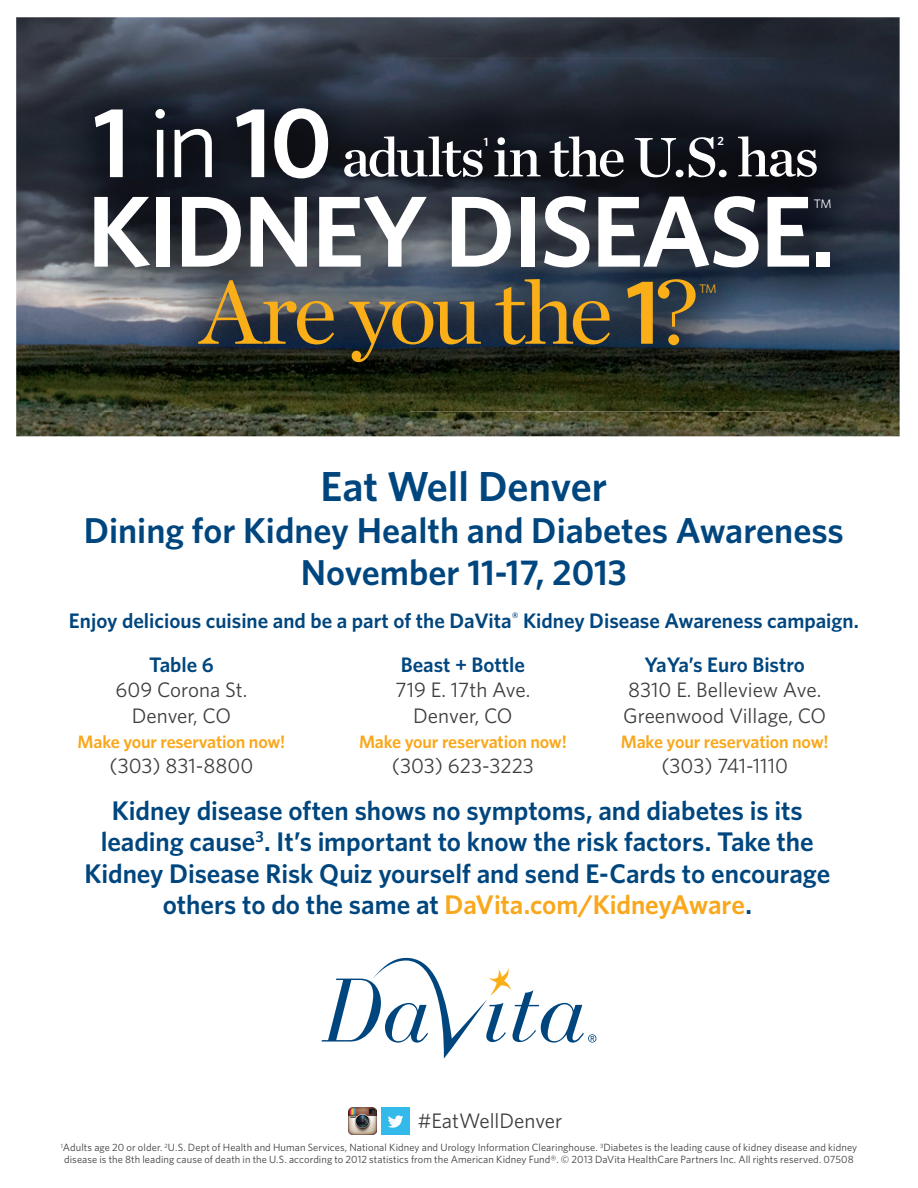
<style>
.page{position:relative;width:918px;height:1188px;background:#fff}
.page>*{position:absolute;margin:0;border:0;box-sizing:border-box;transform-origin:0 0}
.t1{font:600 101.1px "Whitney";letter-spacing:-.025em;color:#fff}
.t2{font:600 99.9px "Whitney";color:#fff}
.t3{font:91.5px "Chronicle Deck";letter-spacing:-.05em;color:#faaf18}
.t4{font:56.55px "Chronicle Deck Semi";letter-spacing:-.03em;color:#fff}
.t5{font:600 42px "Whitney";color:#00467e}
.t6{font:600 36px/42px "Whitney";color:#00467e;text-align:center}
.t7{font:600 27px/31.5px "Whitney";letter-spacing:-.005em;color:#00467e;text-align:center}
.t8{font:21px/25.2px "Whitney";color:#3e3e3f;text-align:center}
.t9{font:600 21px "Whitney";color:#00467e}
.t10{font:600 18px "Whitney";letter-spacing:-.01em;color:#f9a71b}
.t11{font:12.3px "Whitney";color:#faaf18}
.t12{font:12.3px "Whitney";color:#fff}
.t13{font:600 12px "Whitney";color:#fff}
.t14{font:10.5px/12px "Whitney";letter-spacing:.01em;color:#3e3e3f;text-align:center}
.s1{font-weight:400}
.s2{font-family:"Whitney";font-weight:600}
.s3{color:#f9a71b}
</style>
<div class="page">
<img style="left:16px;top:17px;width:884px;height:419px">
<svg style="left:322px;top:957px;width:274px;height:102px"></svg>
<img style="left:382px;top:1107px;width:27px;height:28px">
<img style="left:349px;top:1107px;width:27px;height:28px">
<img style="left:43px;top:58px;width:837px;height:354px">
<img style="left:473px;top:126px;width:26px;height:31px">
<h2 class="t2" style="left:93px;top:76px;width:241px">1 <span class="s1">in</span> 10</h2>
<p class="t13" style="left:717px;top:132px;width:8px">2</p>
<h3 class="t4" style="left:342px;top:113px;width:479px">adults in the U.S. has</h3>
<p class="t12" style="left:814px;top:195px;width:19px">TM</p>
<p class="t13" style="left:484px;top:134px;width:6px">1</p>
<h1 class="t1" style="left:87px;top:164px;width:749px">KIDNEY DISEASE.</h1>
<p class="t11" style="left:699px;top:281px;width:19px">TM</p>
<h3 class="t3" style="left:200px;top:243px;width:499px">Are you the <span class="s2">1</span>?</h3>
<h3 class="t5" style="left:321px;top:458px;width:288px">Eat Well Denver</h3>
<h3 class="t6" style="left:84px;top:509px;width:762px">Dining for Kidney Health and Diabetes Awareness<br>November 11-17, 2013</h3>
<h3 class="t9" style="left:69px;top:607px;width:791px">Enjoy delicious cuisine and be a part of the DaVita<sup>®</sup> Kidney Disease Awareness campaign.</h3>
<h3 class="t9" style="left:149px;top:651px;width:66px">Table 6</h3>
<h3 class="t8" style="left:116px;top:677px;width:133px">609 Corona St.<br>Denver, CO</h3>
<h3 class="t10" style="left:78px;top:730px;width:209px">Make your reservation now!</h3>
<h3 class="t8" style="left:110px;top:753px;width:145px">(303) 831-8800</h3>
<h3 class="t9" style="left:401px;top:651px;width:126px">Beast + Bottle</h3>
<h3 class="t8" style="left:395px;top:677px;width:137px">719 E. 17th Ave.<br>Denver, CO</h3>
<h3 class="t10" style="left:359px;top:730px;width:209px">Make your reservation now!</h3>
<h3 class="t8" style="left:392px;top:753px;width:143px">(303) 623-3223</h3>
<h3 class="t9" style="left:645px;top:651px;width:162px">YaYa’s Euro Bistro</h3>
<h3 class="t8" style="left:623px;top:677px;width:205px;text-align:left">8310 E. Belleview Ave.<br>Greenwood Village, CO</h3>
<h3 class="t10" style="left:621px;top:730px;width:209px">Make your reservation now!</h3>
<h3 class="t8" style="left:661px;top:753px;width:128px">(303) 741-1110</h3>
<p class="t7" style="left:84px;top:794px;width:747px">Kidney disease often shows no symptoms, and diabetes is its leading cause<sup>3</sup>. It’s important to know the risk factors. Take the Kidney Disease Risk Quiz yourself and send E-Cards to encourage others to do the same at <span class="s3">DaVita.com/KidneyAware</span>.</p>
<h3 class="t8" style="left:418px;top:1108px;width:146px">#EatWellDenver</h3>
<p class="t14" style="left:61px;top:1141px;width:798px"><sup>1</sup>Adults age 20 or older. <sup>2</sup>U.S. Dept of Health and Human Services, National Kidney and Urology Information Clearinghouse. <sup>3</sup>Diabetes is the leading cause of kidney disease and kidney disease is the 8th leading cause of death in the U.S. according to 2012 statistics from the American Kidney Fund®. © 2013 DaVita HealthCare Partners Inc. All rights reserved. 07508</p>
</div>
